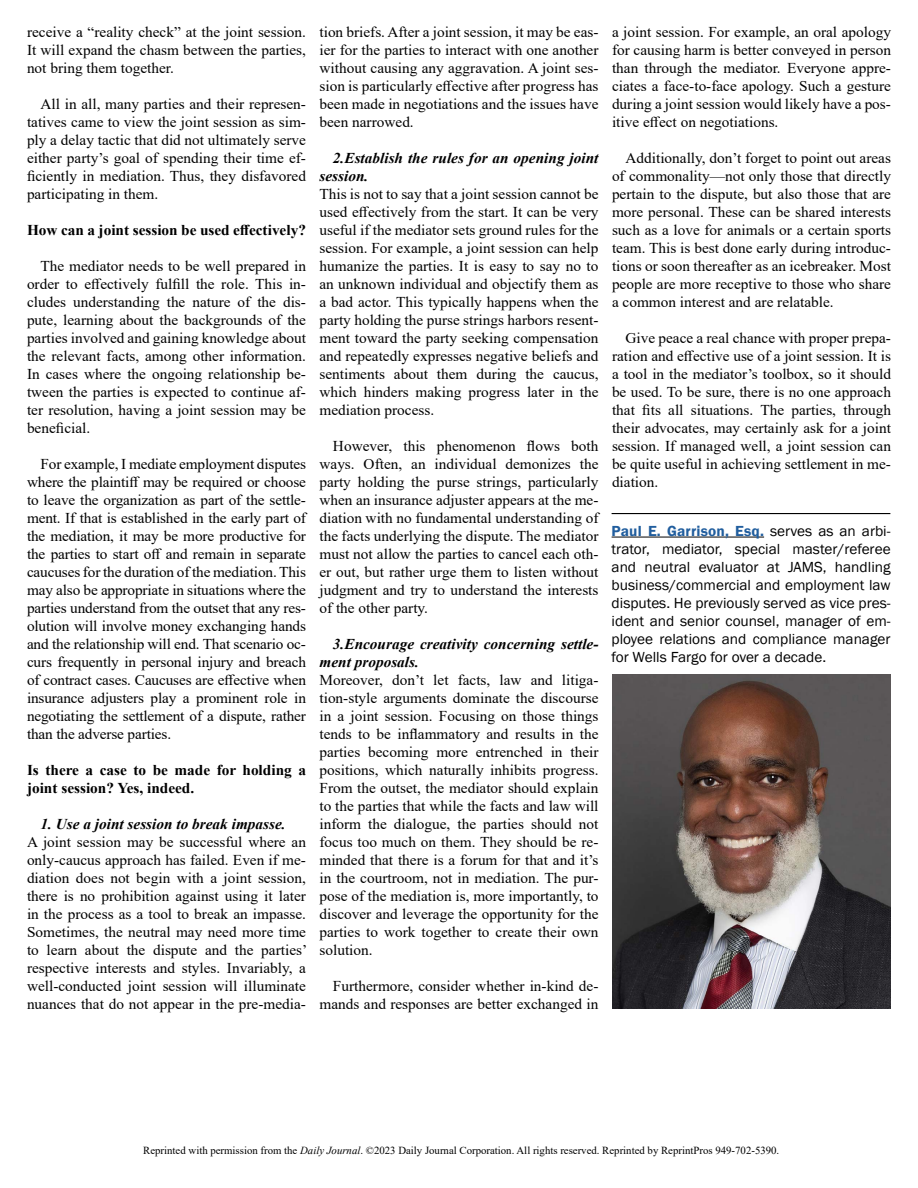
<style>
.page{position:relative;width:918px;height:1188px;background:#fff}
.page>*{position:absolute;margin:0;border:0;box-sizing:border-box;transform-origin:0 0}
.t1{font:15px/18px "Times New Roman";color:#000;text-align:justify}
.t2{font:15px/18px "Franklin Gothic";color:#000;text-align:justify}
.t3{font:italic 700 15px/18px "Times New Roman";color:#000}
.t4{font:700 15px/18px "Times New Roman";color:#000}
.t5{font:10.8px "Times New Roman";color:#000}
.s1{font-weight:600;color:#215e9e}
.s2{font-style:italic}
</style>
<div class="page">
<hr style="left:612px;top:537px;width:152px;height:1px;background:#000">
<hr style="left:612px;top:513px;width:278px;height:1px;background:#000">
<img style="left:612px;top:674px;width:279px;height:335px">
<p class="t1" style="left:27px;top:23px;width:281px">receive a “reality check” at the joint session.<br>It will expand the chasm between the parties, not bring them together.</p>
<p class="t1" style="left:27px;top:95px;width:281px;text-indent:13px">All in all, many parties and their represen&shy;tatives came to view the joint session as sim&shy;ply a delay tactic that did not ultimately serve either party’s goal of spending their time ef&shy;ficiently in mediation. Thus, they disfavored participating in them.</p>
<p class="t4" style="left:27px;top:221px;width:281px">How can a joint session be used effectively?</p>
<p class="t1" style="left:27px;top:257px;width:281px;text-indent:13px">The mediator needs to be well prepared in order to effectively fulfill the role. This in&shy;cludes understanding the nature of the dis&shy;pute, learning about the backgrounds of the parties involved and gaining knowledge about the relevant facts, among other information.<br>In cases where the ongoing relationship be&shy;tween the parties is expected to continue af&shy;ter resolution, having a joint session may be beneficial.</p>
<p class="t1" style="left:27px;top:455px;width:281px;text-indent:13px">For example, I mediate employment disputes where the plaintiff may be required or choose to leave the organization as part of the settle&shy;ment. If that is established in the early part of the mediation, it may be more productive for the parties to start off and remain in separate caucuses for the duration of the mediation. This may also be appropriate in situations where the parties understand from the outset that any res&shy;olution will involve money exchanging hands and the relationship will end. That scenario oc&shy;curs frequently in personal injury and breach of contract cases. Caucuses are effective when insurance adjusters play a prominent role in negotiating the settlement of a dispute, rather than the adverse parties.</p>
<p class="t4" style="left:27px;top:761px;width:280px">Is there a case to be made for holding a joint session? Yes, indeed.</p>
<p class="t3" style="left:40px;top:815px;width:247px">1. Use a joint session to break impasse.</p>
<p class="t1" style="left:27px;top:833px;width:282px">A joint session may be successful where an only-caucus approach has failed. Even if me&shy;diation does not begin with a joint session, there is no prohibition against using it later in the process as a tool to break an impasse.<br>Sometimes, the neutral may need more time to learn about the dispute and the parties’ respective interests and styles. Invariably, a well-conducted joint session will illuminate nuances that do not appear in the pre-media-</p>
<p class="t1" style="left:320px;top:23px;width:281px">tion briefs. After a joint session, it may be eas&shy;ier for the parties to interact with one another without causing any aggravation. A joint ses&shy;sion is particularly effective after progress has been made in negotiations and the issues have been narrowed.</p>
<p class="t3" style="left:320px;top:149px;width:280px;text-indent:13px">2.Establish the rules for an opening joint session.</p>
<p class="t1" style="left:320px;top:185px;width:281px">This is not to say that a joint session cannot be used effectively from the start. It can be very useful if the mediator sets ground rules for the session. For example, a joint session can help humanize the parties. It is easy to say no to an unknown individual and objectify them as a bad actor. This typically happens when the party holding the purse strings harbors resent&shy;ment toward the party seeking compensation and repeatedly expresses negative beliefs and sentiments about them during the caucus, which hinders making progress later in the mediation process.</p>
<p class="t1" style="left:320px;top:437px;width:281px;text-indent:13px">However, this phenomenon flows both ways. Often, an individual demonizes the party holding the purse strings, particularly when an insurance adjuster appears at the me&shy;diation with no fundamental understanding of the facts underlying the dispute. The mediator must not allow the parties to cancel each oth&shy;er out, but rather urge them to listen without judgment and try to understand the interests of the other party.</p>
<p class="t3" style="left:320px;top:635px;width:280px;text-indent:13px">3.Encourage creativity concerning settle&shy;ment proposals.</p>
<p class="t1" style="left:320px;top:671px;width:281px">Moreover, don’t let facts, law and litiga&shy;tion-style arguments dominate the discourse in a joint session. Focusing on those things tends to be inflammatory and results in the parties becoming more entrenched in their positions, which naturally inhibits progress.<br>From the outset, the mediator should explain to the parties that while the facts and law will inform the dialogue, the parties should not focus too much on them. They should be re&shy;minded that there is a forum for that and it’s in the courtroom, not in mediation. The pur&shy;pose of the mediation is, more importantly, to discover and leverage the opportunity for the parties to work together to create their own solution.</p>
<p class="t1" style="left:320px;top:977px;width:281px;text-align:right">Furthermore, consider whether in-kind de&shy;mands and responses are better exchanged in</p>
<p class="t1" style="left:612px;top:23px;width:281px">a joint session. For example, an oral apology for causing harm is better conveyed in person than through the mediator. Everyone appre&shy;ciates a face-to-face apology. Such a gesture during a joint session would likely have a pos&shy;itive effect on negotiations.</p>
<p class="t1" style="left:612px;top:149px;width:281px;text-indent:13px">Additionally, don’t forget to point out areas of commonality—not only those that directly pertain to the dispute, but also those that are more personal. These can be shared interests such as a love for animals or a certain sports team. This is best done early during introduc&shy;tions or soon thereafter as an icebreaker. Most people are more receptive to those who share a common interest and are relatable.</p>
<p class="t1" style="left:612px;top:329px;width:281px;text-indent:13px">Give peace a real chance with proper prepa&shy;ration and effective use of a joint session. It is a tool in the mediator’s toolbox, so it should be used. To be sure, there is no one approach that fits all situations. The parties, through their advocates, may certainly ask for a joint session. If managed well, a joint session can be quite useful in achieving settlement in me&shy;diation.</p>
<p class="t2" style="left:612px;top:522px;width:281px"><span class="s1">Paul E. Garrison, Esq.</span> serves as an arbi&shy;trator, mediator, special master/referee and neutral evaluator at JAMS, handling business/commercial and employment law disputes. He previously served as vice pres&shy;ident and senior counsel, manager of em&shy;ployee relations and compliance manager for Wells Fargo for over a decade.</p>
<p class="t5" style="left:143px;top:1143px;width:638px">Reprinted with permission from the <span class="s2">Daily Journal</span>. ©2023 Daily Journal Corporation. All rights reserved. Reprinted by ReprintPros 949-702-5390.</p>
</div>
